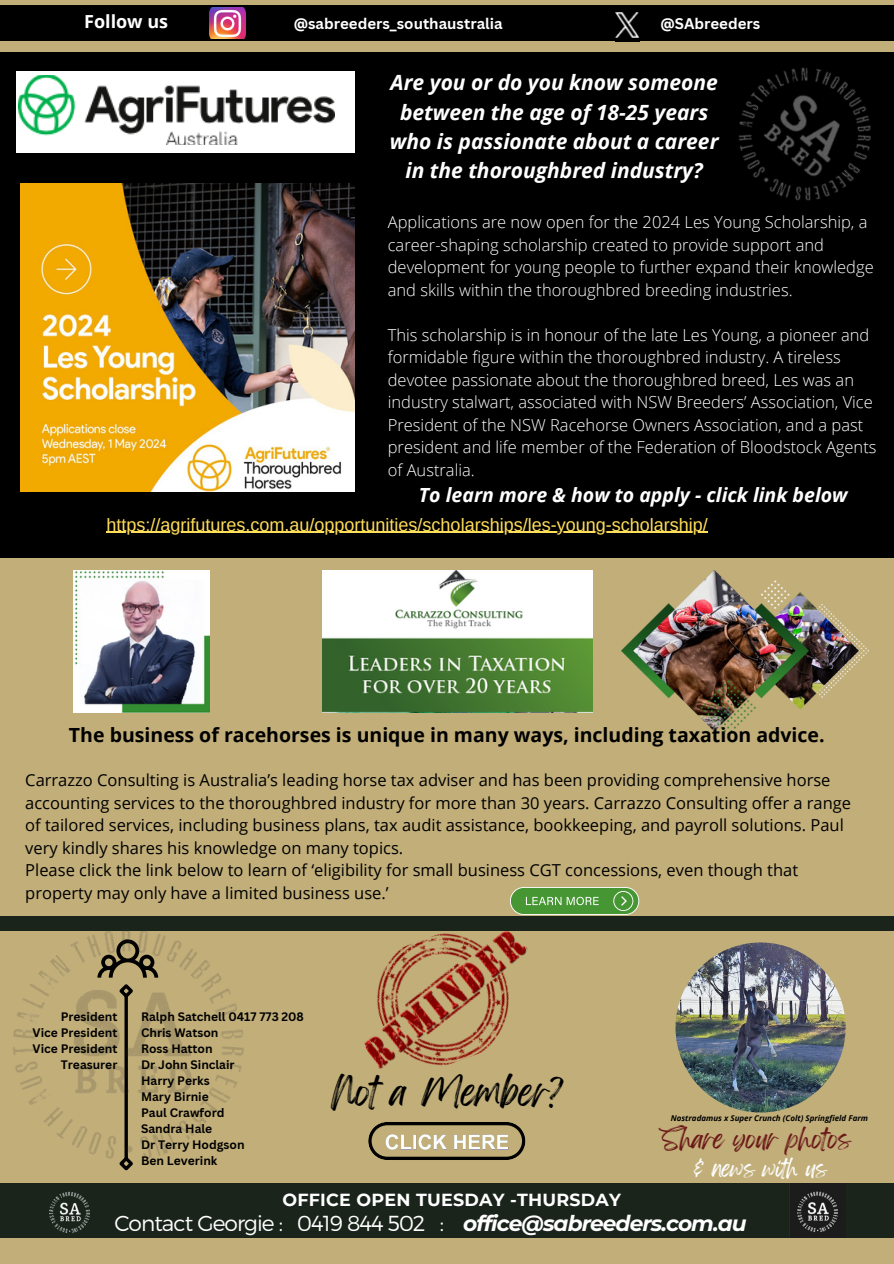
<style>
.page{position:relative;width:894px;height:1264px;background:#fff}
.page>*{position:absolute;margin:0;border:0;box-sizing:border-box;transform-origin:0 0}
.t1{font:33.75px "Feeling Passionate";color:#000}
.t2{font:23.4px "Feeling Passionate";color:#6b1818}
.t3{font:300 21.75px "Montserrat";letter-spacing:-.045em;color:#fff}
.t4{font:italic 700 21px/29.2px "Open Sans";color:#fff;text-align:center}
.t5{font:20.4px "Feeling Passionate";color:#fff}
.t6{font:700 19.5px "Open Sans";color:#000}
.t7{font:italic 700 19.5px "Open Sans";color:#fff}
.t8{font:18px "Arimo";color:#ffde59}
.t9{font:700 18px "Open Sans";color:#fff}
.t10{font:700 17.4px "Montserrat";letter-spacing:.015em;color:#fff}
.t11{font:300 16.5px/22.5px "Open Sans";color:#fff}
.t12{font:16.5px/22.5px "Open Sans";color:#000}
.t13{font:700 15px "Canva Sans";color:#fff}
.t14{font:700 12px "Canva Sans";color:#000}
.t15{font:italic 700 7.95px "Open Sans";color:#000}
.s1{font-weight:700;font-style:italic}
</style>
<div class="page">
<div style="left:0;top:0;width:893px;height:1263px;background:#c1ae79"></div>
<img style="left:675px;top:942px;width:170px;height:170px;border-radius:50%">
<div style="left:0;top:1183px;width:893px;height:54px;background:#1a241b"></div>
<div style="left:0;top:5px;width:893px;height:36px;background:#000"></div>
<img style="left:615px;top:12px;width:24px;height:26px">
<img style="left:789px;top:1183px;width:50px;height:54px">
<img style="left:210px;top:8px;width:36px;height:30px">
<div style="left:0;top:915px;width:893px;height:15px;background:#1a241b"></div>
<img style="left:49px;top:1191px;width:41px;height:42px">
<img style="left:0;top:915px;width:277px;height:256px">
<img style="left:338px;top:915px;width:217px;height:154px">
<svg style="left:368px;top:1122px;width:157px;height:38px"></svg>
<svg style="left:510px;top:887px;width:129px;height:28px;background:#67a654"></svg>
<div style="left:0;top:53px;width:893px;height:505px;background:#000"></div>
<img style="left:73px;top:570px;width:136px;height:142px">
<img style="left:322px;top:570px;width:270px;height:142px">
<img style="left:702px;top:52px;width:191px;height:149px">
<img style="left:20px;top:184px;width:334px;height:307px">
<div style="left:16px;top:71px;width:338px;height:81px;background:#fff"></div>
<img style="left:19px;top:75px;width:315px;height:70px">
<img style="left:621px;top:570px;width:247px;height:164px">
<hr style="left:106px;top:532px;width:602px;height:1px;background:#ffde59">
<p class="t9" style="left:84px;top:9px;width:85px">Follow us</p>
<p class="t13" style="left:294px;top:13px;width:210px">@sabreeders_southaustralia</p>
<p class="t13" style="left:660px;top:13px;width:101px">@SAbreeders</p>
<p class="t4" style="left:390px;top:68px;width:330px">Are you or do you know someone between the age of 18-25 years who is passionate about a career in the thoroughbred industry?</p>
<h3 class="t11" style="left:387px;top:210px;width:487px">Applications are now open for the 2024 Les Young Scholarship, a career-shaping scholarship created to provide support and development for young people to further expand their knowledge and skills within the thoroughbred breeding industries.</h3>
<h6 class="t11" style="left:387px;top:323px;width:490px">This scholarship is in honour of the late Les Young, a pioneer and formidable figure within the thoroughbred industry. A tireless devotee passionate about the thoroughbred breed, Les was an industry stalwart, associated with NSW Breeders’ Association, Vice President of the NSW Racehorse Owners Association, and a past president and life member of the Federation of Bloodstock Agents of Australia.</h6>
<h6 class="t7" style="left:419px;top:480px;width:430px">To learn more &amp; how to apply - click link below</h6>
<h2 class="t8" style="left:106px;top:514px;width:602px">https://agrifutures.com.au/opportunities/scholarships/les-young-scholarship/</h2>
<h1 class="t6" style="left:69px;top:721px;width:757px">The business of racehorses is unique in many ways, including taxation advice.</h1>
<p class="t12" style="left:25px;top:768px;width:827px">Carrazzo Consulting is Australia’s leading horse tax adviser and has been providing comprehensive horse accounting services to the thoroughbred industry for more than 30 years. Carrazzo Consulting offer a range of tailored services, including business plans, tax audit assistance, bookkeeping, and payroll solutions. Paul very kindly shares his knowledge on many topics.<br>Please click the link below to learn of ‘eligibility for small business CGT concessions, even though that property may only have a limited business use.’</p>
<p class="t14" style="left:61px;top:1007px;width:58px">President</p>
<p class="t14" style="left:33px;top:1023px;width:86px">Vice President</p>
<p class="t14" style="left:33px;top:1039px;width:86px">Vice President</p>
<p class="t14" style="left:61px;top:1055px;width:58px">Treasurer</p>
<p class="t14" style="left:141px;top:1007px;width:164px">Ralph Satchell 0417 773 208</p>
<p class="t14" style="left:141px;top:1023px;width:79px">Chris Watson</p>
<p class="t14" style="left:141px;top:1039px;width:73px">Ross Hatton</p>
<p class="t14" style="left:141px;top:1055px;width:95px">Dr John Sinclair</p>
<p class="t14" style="left:141px;top:1071px;width:70px">Harry Perks</p>
<p class="t14" style="left:141px;top:1087px;width:69px">Mary Birnie</p>
<p class="t14" style="left:141px;top:1103px;width:85px">Paul Crawford</p>
<p class="t14" style="left:141px;top:1119px;width:73px">Sandra Hale</p>
<p class="t14" style="left:141px;top:1135px;width:105px">Dr Terry Hodgson</p>
<p class="t14" style="left:141px;top:1151px;width:78px">Ben Leverink</p>
<p class="t1" style="left:331px;top:1064px;width:233px">Not a Member?</p>
<p class="t15" style="left:670px;top:1112px;width:199px">Nostradamus x Super Crunch (Colt) Springfield Farm</p>
<p class="t2" style="left:661px;top:1119px;width:191px">Share your photos</p>
<p class="t5" style="left:694px;top:1151px;width:134px">&amp; news with us</p>
<p class="t10" style="left:282px;top:1189px;width:340px">OFFICE OPEN TUESDAY -THURSDAY</p>
<p class="t3" style="left:114px;top:1209px;width:633px">Contact Georgie : 0419 844 502 : <span class="s1">office@sabreeders.com.au</span></p>
</div>
